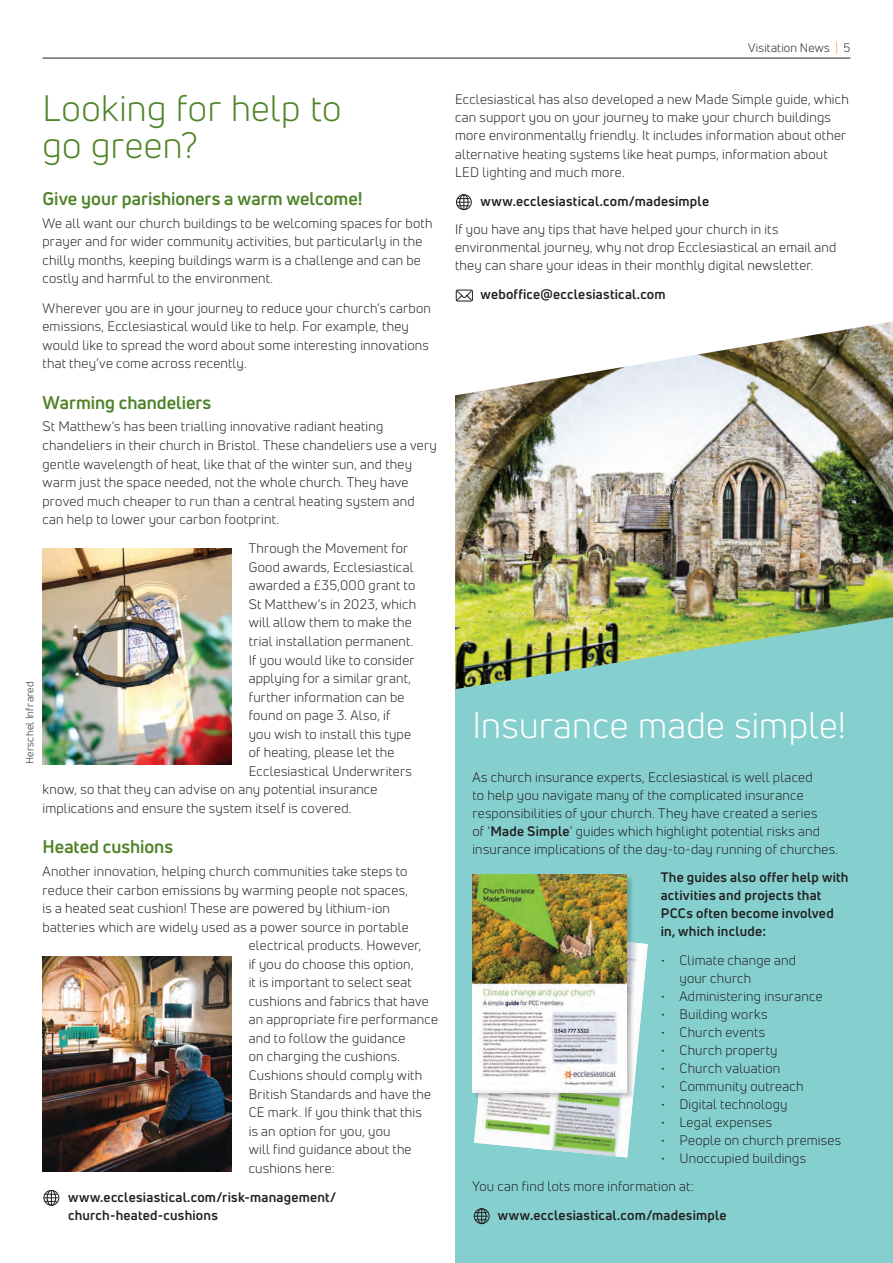
<style>
.page{position:relative;width:893px;height:1263px;background:#fff}
.page>*{position:absolute;margin:0;border:0;box-sizing:border-box;transform-origin:0 0}
._07B_Main_Title_Turquoise{font:36px/37.8px "Uni Neue";letter-spacing:.01em;color:#4f8328}
._07B_Main_Title_Turquoise-2{font:36px "Uni Neue";letter-spacing:.01em;color:#fff}
._11B_Subhead_Turquoise{font:700 18px "Uni Neue";color:#4f8328}
._08A_Main_Copy{font:13.5px/18.6px "Uni Neue";letter-spacing:.015em;color:#231f20}
._08A_Main_Copy-2{font:700 13.5px/18px "Uni Neue";letter-spacing:.015em;color:#231f20}
.t1{font:12px "Uni Neue";letter-spacing:.02em;color:#231f20}
._13_Footnotes{font:10.5px "Uni Neue";letter-spacing:.025em;color:#231f20}
.s1{color:#f7931d}
.s2{font-weight:700}
</style>
<div class="page">
<img style="left:455px;top:321px;width:438px;height:296px">
<img style="left:43px;top:956px;width:189px;height:215px">
<img style="left:43px;top:549px;width:189px;height:215px">
<svg style="left:455px;top:617px;width:438px;height:646px;background:#86cdc5"></svg>
<img style="left:474px;top:929px;width:174px;height:228px">
<div style="left:473px;top:875px;width:161px;height:225px;background:#231f20;opacity:.25"></div>
<img style="left:473px;top:875px;width:154px;height:217px">
<svg style="left:473px;top:1208px;width:17px;height:17px"></svg>
<svg style="left:456px;top:194px;width:16px;height:17px"></svg>
<svg style="left:43px;top:1190px;width:17px;height:16px"></svg>
<svg style="left:456px;top:289px;width:17px;height:12px"></svg>
<hr style="left:43px;top:58px;width:807px;height:1px;background:#231f20">
<p class="_13_Footnotes" style="left:23px;top:764px;width:85px;rotate:-90deg">Herschel Infrared</p>
<p class="_07B_Main_Title_Turquoise" style="left:43px;top:89px;width:300px">Looking for help to go green?</p>
<p class="_11B_Subhead_Turquoise" style="left:43px;top:187px;width:322px">Give your parishioners a warm welcome!</p>
<p class="_08A_Main_Copy" style="left:43px;top:214px;width:391px">We all want our church buildings to be welcoming spaces for both prayer and for wider community activities, but particularly in the chilly months, keeping buildings warm is a challenge and can be costly and harmful to the environment.</p>
<p class="_08A_Main_Copy" style="left:43px;top:298px;width:390px">Wherever you are in your journey to reduce your church’s carbon emissions, Ecclesiastical would like to help. For example, they would like to spread the word about some interesting innovations that they’ve come across recently.</p>
<p class="_11B_Subhead_Turquoise" style="left:43px;top:391px;width:170px">Warming chandeliers</p>
<p class="_08A_Main_Copy" style="left:43px;top:417px;width:396px">St Matthew’s has been trialling innovative radiant heating chandeliers in their church in Bristol. These chandeliers use a very gentle wavelength of heat, like that of the winter sun, and they warm just the space needed, not the whole church. They have proved much cheaper to run than a central heating system and can help to lower your carbon footprint.</p>
<p class="_08A_Main_Copy" style="left:249px;top:539px;width:161px">Through the Movement for</p>
<p class="_08A_Main_Copy" style="left:249px;top:558px;width:166px">Good awards, Ecclesiastical</p>
<p class="_08A_Main_Copy" style="left:249px;top:576px;width:168px">awarded a £35,000 grant to</p>
<p class="_08A_Main_Copy" style="left:249px;top:595px;width:169px">St Matthew’s in 2023, which</p>
<p class="_08A_Main_Copy" style="left:249px;top:613px;width:165px">will allow them to make the</p>
<p class="_08A_Main_Copy" style="left:249px;top:632px;width:166px">trial installation permanent.</p>
<p class="_08A_Main_Copy" style="left:249px;top:650px;width:167px">If you would like to consider</p>
<p class="_08A_Main_Copy" style="left:249px;top:669px;width:164px">applying for a similar grant,</p>
<p class="_08A_Main_Copy" style="left:249px;top:687px;width:157px">further information can be</p>
<p class="_08A_Main_Copy" style="left:249px;top:706px;width:143px">found on page 3. Also, if</p>
<p class="_08A_Main_Copy" style="left:249px;top:724px;width:164px">you wish to install this type</p>
<p class="_08A_Main_Copy" style="left:249px;top:743px;width:147px">of heating, please let the</p>
<p class="_08A_Main_Copy" style="left:249px;top:761px;width:165px">Ecclesiastical Underwriters</p>
<p class="_08A_Main_Copy" style="left:43px;top:780px;width:336px">know, so that they can advise on any potential insurance</p>
<p class="_08A_Main_Copy" style="left:43px;top:799px;width:310px">implications and ensure the system itself is covered.</p>
<p class="_11B_Subhead_Turquoise" style="left:43px;top:835px;width:132px">Heated cushions</p>
<p class="_08A_Main_Copy" style="left:43px;top:862px;width:366px">Another innovation, helping church communities take steps to</p>
<p class="_08A_Main_Copy" style="left:43px;top:880px;width:367px">reduce their carbon emissions by warming people not spaces,</p>
<p class="_08A_Main_Copy" style="left:43px;top:899px;width:349px">is a heated seat cushion! These are powered by lithium-ion</p>
<p class="_08A_Main_Copy" style="left:43px;top:917px;width:368px">batteries which are widely used as a power source in portable</p>
<p class="_08A_Main_Copy" style="left:249px;top:936px;width:174px">electrical products. However,</p>
<p class="_08A_Main_Copy" style="left:249px;top:954px;width:166px">if you do choose this option,</p>
<p class="_08A_Main_Copy" style="left:249px;top:973px;width:164px">it is important to select seat</p>
<p class="_08A_Main_Copy" style="left:249px;top:992px;width:182px">cushions and fabrics that have</p>
<p class="_08A_Main_Copy" style="left:249px;top:1010px;width:191px">an appropriate fire performance</p>
<p class="_08A_Main_Copy" style="left:249px;top:1029px;width:158px">and to follow the guidance</p>
<p class="_08A_Main_Copy" style="left:249px;top:1047px;width:153px">on charging the cushions.</p>
<p class="_08A_Main_Copy" style="left:249px;top:1066px;width:175px">Cushions should comply with</p>
<p class="_08A_Main_Copy" style="left:249px;top:1084px;width:184px">British Standards and have the</p>
<p class="_08A_Main_Copy" style="left:249px;top:1103px;width:174px">CE mark. If you think that this</p>
<p class="_08A_Main_Copy" style="left:249px;top:1121px;width:143px">is an option for you, you</p>
<p class="_08A_Main_Copy" style="left:249px;top:1140px;width:164px">will find guidance about the</p>
<p class="_08A_Main_Copy" style="left:249px;top:1158px;width:88px">cushions here:</p>
<p class="_08A_Main_Copy-2" style="left:68px;top:1187px;width:270px;line-height:18.6px">www.ecclesiastical.com/risk-management/ church-heated-cushions</p>
<p class="t1" style="left:748px;top:40px;width:104px">Visitation News <span class="s1">|</span> 5</p>
<p class="_08A_Main_Copy" style="left:455px;top:90px;width:395px">Ecclesiastical has also developed a new Made Simple guide, which can support you on your journey to make your church buildings more environmentally friendly. It includes information about other alternative heating systems like heat pumps, information about LED lighting and much more.</p>
<p class="_08A_Main_Copy-2" style="left:480px;top:192px;width:230px">www.ecclesiastical.com/madesimple</p>
<p class="_08A_Main_Copy" style="left:455px;top:220px;width:383px;line-height:18px">If you have any tips that have helped your church in its environmental journey, why not drop Ecclesiastical an email and they can share your ideas in their monthly digital newsletter.</p>
<p class="_08A_Main_Copy-2" style="left:480px;top:285px;width:187px">weboffice@ecclesiastical.com</p>
<p class="_07B_Main_Title_Turquoise-2" style="left:472px;top:703px;width:375px">Insurance made simple!</p>
<p class="_08A_Main_Copy" style="left:472px;top:768px;width:367px;line-height:18px">As church insurance experts, Ecclesiastical is well placed<br>to help you navigate many of the complicated insurance responsibilities of your church. They have created a series<br>of ‘<span class="s2">Made Simple</span>’ guides which highlight potential risks and insurance implications of the day-to-day running of churches.</p>
<p class="_08A_Main_Copy-2" style="left:661px;top:868px;width:189px">The guides also offer help with activities and projects that<br>PCCs often become involved in, which include:</p>
<p class="_08A_Main_Copy" style="left:679px;top:951px;width:118px;line-height:18px;text-indent:-19px">• Climate change and your church</p>
<p class="_08A_Main_Copy" style="left:661px;top:987px;width:163px">• Administering insurance</p>
<p class="_08A_Main_Copy" style="left:661px;top:1005px;width:108px">• Building works</p>
<p class="_08A_Main_Copy" style="left:661px;top:1023px;width:106px">• Church events</p>
<p class="_08A_Main_Copy" style="left:661px;top:1041px;width:118px">• Church property</p>
<p class="_08A_Main_Copy" style="left:661px;top:1059px;width:121px">• Church valuation</p>
<p class="_08A_Main_Copy" style="left:661px;top:1077px;width:144px">• Community outreach</p>
<p class="_08A_Main_Copy" style="left:661px;top:1095px;width:128px">• Digital technology</p>
<p class="_08A_Main_Copy" style="left:661px;top:1113px;width:113px">• Legal expenses</p>
<p class="_08A_Main_Copy" style="left:661px;top:1131px;width:182px">• People on church premises</p>
<p class="_08A_Main_Copy" style="left:661px;top:1149px;width:147px">• Unoccupied buildings</p>
<p class="_08A_Main_Copy" style="left:472px;top:1177px;width:223px">You can find lots more information at:</p>
<p class="_08A_Main_Copy-2" style="left:498px;top:1206px;width:230px">www.ecclesiastical.com/madesimple</p>
</div>
